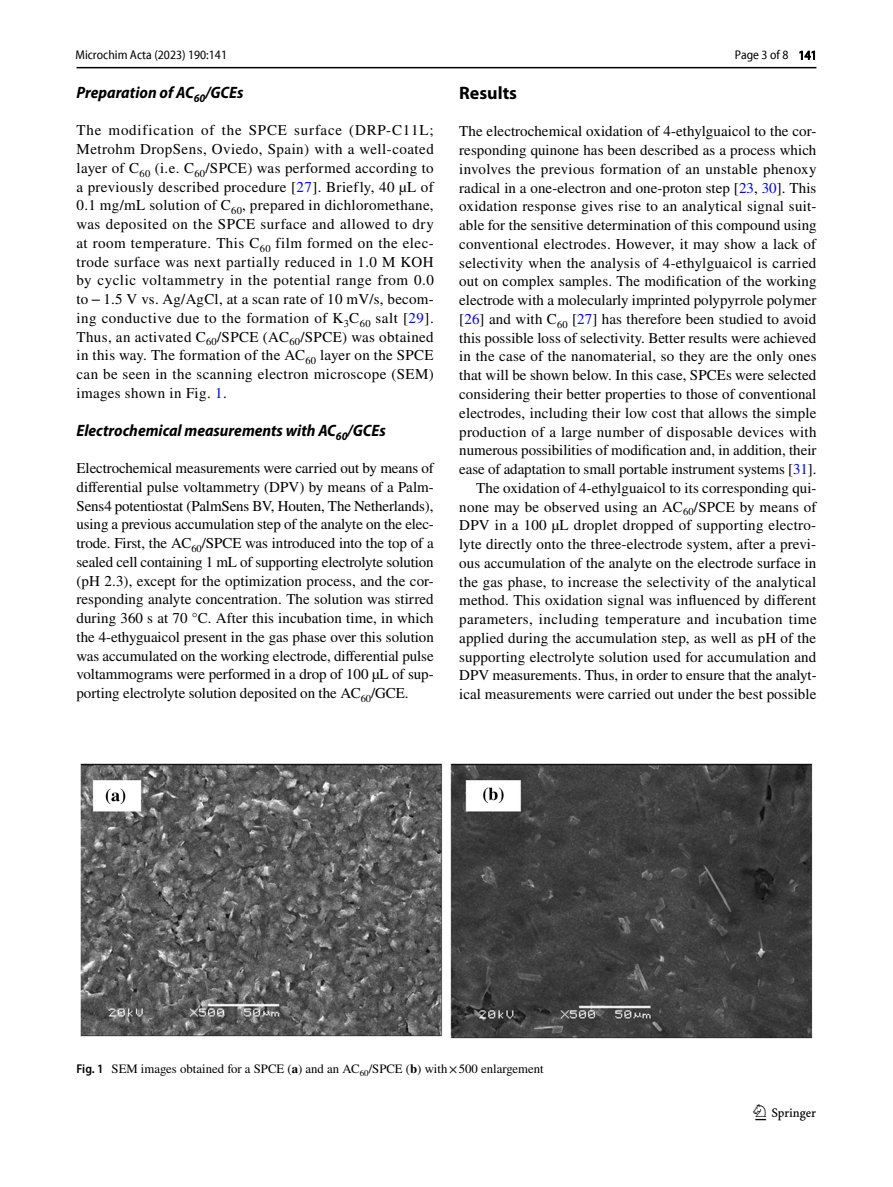
<style>
.page{position:relative;width:893px;height:1187px;background:#fff}
.page>*{position:absolute;margin:0;border:0;box-sizing:border-box;transform-origin:0 0}
.t1{font:22.5px "Springnew Regular 3";color:#000}
.t2{font:700 18px "Myriad Pro";color:#000}
.t3{font:italic 700 semi-condensed 16.5px "Myriad Pro";color:#000}
.t4{font:15px/18.8px "STIX";letter-spacing:.005em;color:#000;text-align:justify}
.t5{font:12.75px "STIX";color:#000}
.t6{font:semi-condensed 12.75px "Myriad Pro Unic";color:#000}
.s1{color:#00f}
.s2{font-family:"Myriad Pro";font-weight:600;font-stretch:semi-condensed}
.s3{font-weight:700}
</style>
<div class="page">
<hr style="left:77px;top:67px;width:739px;height:1px;background:#000">
<img style="left:81px;top:763px;width:731px;height:275px">
<p class="t6" style="left:76px;top:50px;width:153px">Microchim Acta (2023) 190:141</p>
<p class="t6" style="left:735px;top:50px;width:83px">Page 3 of 8 141</p>
<p class="t3" style="left:77px;top:82px;width:168px">Preparation of AC<sub>60</sub>/GCEs</p>
<p class="t4" style="left:77px;top:122px;width:359px">The modification of the SPCE surface (DRP-C11L; Metrohm DropSens, Oviedo, Spain) with a well-coated layer of C<sub>60</sub> (i.e. C<sub>60</sub>/SPCE) was performed according to a previously described procedure [<span class="s1">27</span>]. Briefly, 40 µL of 0.1 mg/mL solution of C<sub>60</sub>, prepared in dichloromethane, was deposited on the SPCE surface and allowed to dry at room temperature. This C<sub>60</sub> film formed on the elec&shy;trode surface was next partially reduced in 1.0 M KOH by cyclic voltammetry in the potential range from 0.0 to−1.5 V vs. Ag/AgCl, at a scan rate of 10 mV/s, becom&shy;ing conductive due to the formation of K<sub>3</sub>C<sub>60</sub> salt [<span class="s1">29</span>].<br>Thus, an activated C<sub>60</sub>/SPCE (AC<sub>60</sub>/SPCE) was obtained in this way. The formation of the AC<sub>60</sub> layer on the SPCE can be seen in the scanning electron microscope (SEM) images shown in Fig. <span class="s1">1</span>.</p>
<p class="t3" style="left:77px;top:419px;width:311px">Electrochemical measurements with AC<sub>60</sub>/GCEs</p>
<p class="t4" style="left:77px;top:459px;width:359px">Electrochemical measurements were carried out by means of differential pulse voltammetry (DPV) by means of a Palm-Sens4 potentiostat (PalmSens BV, Houten, The Netherlands), using a previous accumulation step of the analyte on the elec&shy;trode. First, the AC<sub>60</sub>/SPCE was introduced into the top of a sealed cell containing 1 mL of supporting electrolyte solution (pH 2.3), except for the optimization process, and the cor&shy;responding analyte concentration. The solution was stirred during 360 s at 70 °C. After this incubation time, in which the 4-ethyguaicol present in the gas phase over this solution was accumulated on the working electrode, differential pulse voltammograms were performed in a drop of 100 µL of sup&shy;porting electrolyte solution deposited on the AC<sub>60</sub>/GCE.</p>
<p class="t2" style="left:459px;top:81px;width:59px">Results</p>
<p class="t4" style="left:459px;top:123px;width:359px;text-align:right">The electrochemical oxidation of 4-ethylguaicol to the cor&shy;responding quinone has been described as a process which involves the previous formation of an unstable phenoxy radical in a one-electron and one-proton step [<span class="s1">23</span>, <span class="s1">30</span>]. This oxidation response gives rise to an analytical signal suit&shy;able for the sensitive determination of this compound using conventional electrodes. However, it may show a lack of selectivity when the analysis of 4-ethylguaicol is carried out on complex samples. The modification of the working electrode with a molecularly imprinted polypyrrole polymer [<span class="s1">26</span>] and with C<sub>60</sub> [<span class="s1">27</span>] has therefore been studied to avoid this possible loss of selectivity. Better results were achieved in the case of the nanomaterial, so they are the only ones that will be shown below. In this case, SPCEs were selected considering their better properties to those of conventional electrodes, including their low cost that allows the simple production of a large number of disposable devices with numerous possibilities of modification and, in addition, their ease of adaptation to small portable instrument systems [<span class="s1">31</span>].<br>The oxidation of 4-ethylguaicol to its corresponding qui&shy;none may be observed using an AC<sub>60</sub>/SPCE by means of DPV in a 100 µL droplet dropped of supporting electro&shy;lyte directly onto the three-electrode system, after a previ&shy;ous accumulation of the analyte on the electrode surface in the gas phase, to increase the selectivity of the analytical method. This oxidation signal was influenced by different parameters, including temperature and incubation time applied during the accumulation step, as well as pH of the supporting electrolyte solution used for accumulation and DPV measurements. Thus, in order to ensure that the analyt&shy;ical measurements were carried out under the best possible</p>
<p class="t5" style="left:77px;top:1060px;width:469px"><span class="s2">Fig. 1</span> SEM images obtained for a SPCE (<span class="s3">a</span>) and an AC<sub>60</sub>/SPCE (<span class="s3">b</span>) with×500 enlargement</p>
<h1 class="t1" style="left:755px;top:1104px;width:62px">1 3</h1>
</div>
